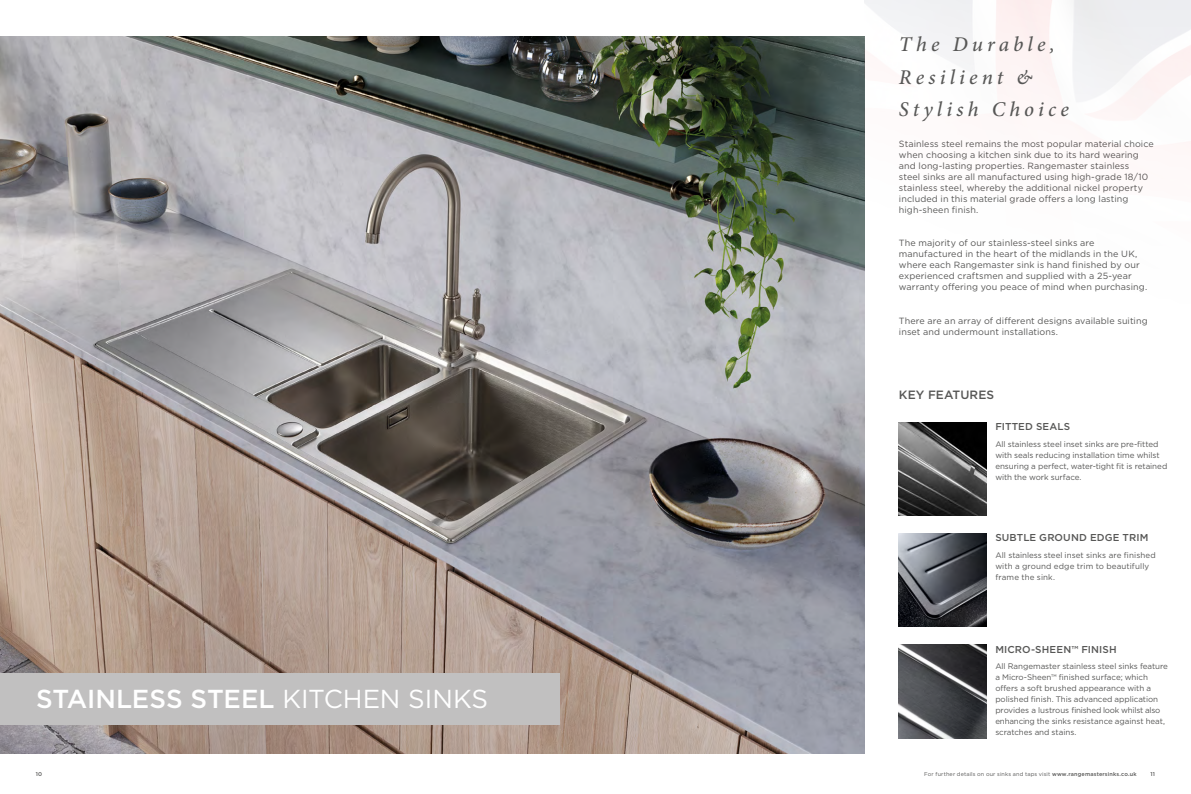
<style>
.page{position:relative;width:1191px;height:794px;background:#fff}
.page>*{position:absolute;margin:0;border:0;box-sizing:border-box;transform-origin:0 0}
.t1{font:500 26px "Gotham";letter-spacing:-.005em;color:#fff}
.t2{font:italic 500 21px/32.3px "Minion Pro";letter-spacing:.195em;color:#575756}
.t3{font:500 12px "Gotham";letter-spacing:.01em;color:#575756}
.t4{font:500 10px "Gotham";letter-spacing:.015em;color:#575756}
.t5{font:9px/11px "Gotham";letter-spacing:.01em;color:#575756}
.t6{font:8px/11px "Gotham";letter-spacing:-.005em;color:#575756}
.t7{font:5.5px "Gotham";letter-spacing:.025em;color:#575756}
.t8{font:500 5.5px "Gotham";color:#575756}
.s1{font-weight:400}
.s2{font-weight:500}
</style>
<div class="page">
<img style="left:0;top:36px;width:865px;height:717px">
<div style="left:0;top:673px;width:559px;height:52px;background:#c1c0c0"></div>
<img style="left:899px;top:533px;width:87px;height:94px">
<img style="left:899px;top:422px;width:87px;height:94px">
<img style="left:899px;top:644px;width:87px;height:94px">
<h2 class="t2" style="left:899px;top:29px;width:171px">The Durable,<br>Resilient &amp;<br>Stylish Choice</h2>
<p class="t5" style="left:899px;top:138px;width:256px">Stainless steel remains the most popular material choice when choosing a kitchen sink due to its hard wearing and long-lasting properties. Rangemaster stainless<br>steel sinks are all manufactured using high-grade 18/10 stainless steel, whereby the additional nickel property included in this material grade offers a long lasting high-sheen finish.</p>
<p class="t5" style="left:899px;top:237px;width:250px">The majority of our stainless-steel sinks are manufactured in the heart of the midlands in the UK, where each Rangemaster sink is hand finished by our experienced craftsmen and supplied with a 25-year warranty offering you peace of mind when purchasing.</p>
<p class="t5" style="left:899px;top:315px;width:250px">There are an array of different designs available suiting inset and undermount installations.</p>
<h3 class="t3" style="left:899px;top:387px;width:97px">KEY FEATURES</h3>
<p class="t4" style="left:995px;top:420px;width:77px">FITTED SEALS</p>
<p class="t6" style="left:995px;top:438px;width:173px">All stainless steel inset sinks are pre-fitted with seals reducing installation time whilst ensuring a perfect, water-tight fit is retained with the work surface.</p>
<h1 class="t1" style="left:36px;top:682px;width:454px">STAINLESS STEEL <span class="s1">KITCHEN SINKS</span></h1>
<p class="t4" style="left:995px;top:531px;width:155px">SUBTLE GROUND EDGE TRIM</p>
<p class="t6" style="left:995px;top:549px;width:162px">All stainless steel inset sinks are finished with a ground edge trim to beautifully frame the sink.</p>
<p class="t4" style="left:995px;top:642px;width:123px">MICRO-SHEEN™ FINISH</p>
<p class="t6" style="left:995px;top:660px;width:174px">All Rangemaster stainless steel sinks feature a Micro-Sheen™ finished surface; which offers a soft brushed appearance with a polished finish. This advanced application provides a lustrous finished look whilst also enhancing the sinks resistance against heat, scratches and stains.</p>
<p class="t8" style="left:36px;top:770px;width:8px">10</p>
<p class="t7" style="left:924px;top:770px;width:214px">For further details on our sinks and taps visit <span class="s2">www.rangemastersinks.co.uk</span></p>
<p class="t8" style="left:1150px;top:770px;width:6px">11</p>
</div>
